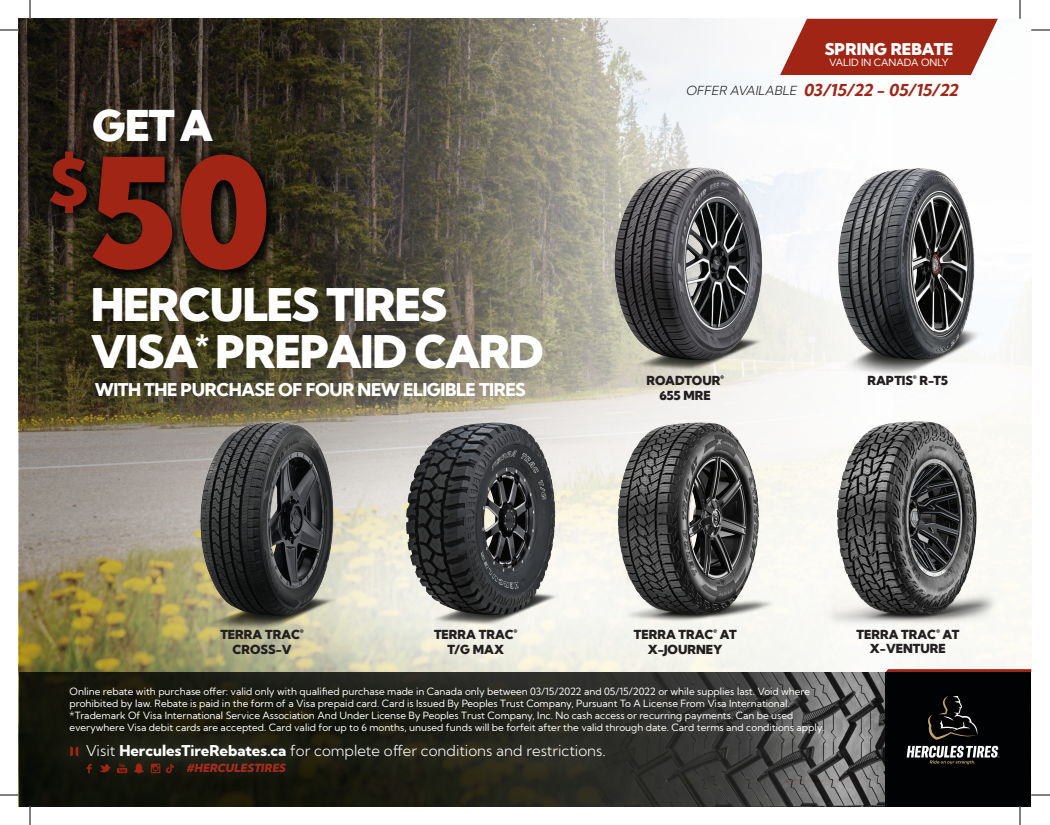
<style>
.page{position:relative;width:1050px;height:825px;background:#fff}
.page>*{position:absolute;margin:0;border:0;box-sizing:border-box;transform-origin:0 0}
.t1{font:151.25px "Kumbh Sans";color:#a12514}
.t2{font:45px/46.9px "Kumbh Sans";letter-spacing:-.025em;color:#fff}
.t3{font:42.5px "Kumbh Sans";color:#fff}
.t4{font:17.62px "Kumbh Sans";letter-spacing:-.025em;color:#fff}
.t5{font:italic 16.5px "Kumbh Sans";color:#a12514}
.t6{font:16.25px "Kumbh Sans";color:#fff}
.t7{font:15px "Kumbh Sans";color:#fff}
.t8{font:12.5px/14.8px "Kumbh Sans";color:#231f20;text-align:center}
.t9{font:italic 11.25px "Kumbh Sans";color:#a12514}
.t10{font:10px/12px "Kumbh Sans";color:#fff}
.s1{font-size:12.5px;color:#231f20}
</style>
<div class="page">
<img style="left:19px;top:19px;width:101px;height:653px">
<img style="left:120px;top:19px;width:911px;height:653px">
<svg style="left:36px;top:136px;width:246px;height:149px;background:#1b180f"></svg>
<svg style="left:780px;top:19px;width:218px;height:56px;background:#ac3f30"></svg>
<svg style="left:19px;top:672px;width:560px;height:134px;background:#1b1b12"></svg>
<img style="left:579px;top:672px;width:307px;height:134px">
<div style="left:886px;top:672px;width:145px;height:134px;background:#010203"></div>
<svg style="left:907px;top:695px;width:92px;height:69px"></svg>
<svg style="left:886px;top:669px;width:145px;height:3px"></svg>
<img style="left:595px;top:146px;width:190px;height:232px">
<img style="left:595px;top:400px;width:190px;height:232px">
<img style="left:388px;top:401px;width:187px;height:231px">
<img style="left:174px;top:401px;width:188px;height:231px">
<img style="left:818px;top:169px;width:168px;height:208px">
<img style="left:814px;top:417px;width:185px;height:215px">
<div style="left:46px;top:720px;width:579px;height:62px;background:#fff;opacity:.5"></div>
<svg style="left:70px;top:746px;width:8px;height:10px"></svg>
<svg style="left:134px;top:763px;width:10px;height:10px"></svg>
<svg style="left:117px;top:763px;width:10px;height:10px"></svg>
<svg style="left:151px;top:764px;width:9px;height:9px"></svg>
<svg style="left:87px;top:764px;width:5px;height:9px"></svg>
<svg style="left:99px;top:764px;width:12px;height:10px"></svg>
<svg style="left:166px;top:764px;width:8px;height:9px"></svg>
<svg style="left:0;top:30px;width:19px;height:1px"></svg>
<svg style="left:1031px;top:30px;width:19px;height:1px"></svg>
<svg style="left:0;top:795px;width:19px;height:1px"></svg>
<svg style="left:1031px;top:795px;width:19px;height:1px"></svg>
<svg style="left:30px;top:0;width:1px;height:19px"></svg>
<svg style="left:30px;top:806px;width:1px;height:19px"></svg>
<svg style="left:1020px;top:0;width:1px;height:19px"></svg>
<svg style="left:1020px;top:806px;width:1px;height:19px"></svg>
<h3 class="t6" style="left:825px;top:39px;width:130px">SPRING REBATE</h3>
<p class="t10" style="left:829px;top:57px;width:121px">VALID IN CANADA ONLY</p>
<h3 class="t3" style="left:92px;top:99px;width:122px">GET A</h3>
<h1 class="t1" style="left:49px;top:118px;width:223px"><sup>$</sup>50</h1>
<h2 class="t2" style="left:91px;top:281px;width:454px">HERCULES TIRES<br>VISA<sup>*</sup> PREPAID CARD</h2>
<h3 class="t4" style="left:95px;top:379px;width:433px">WITH THE PURCHASE OF FOUR NEW ELIGIBLE TIRES</h3>
<h3 class="t5" style="left:686px;top:79px;width:277px"><span class="s1">OFFER AVAILABLE</span> 03/15/22 - 05/15/22</h3>
<p class="t8" style="left:646px;top:373px;width:79px">ROADTOUR<sup>®<br></sup>655 MRE</p>
<p class="t8" style="left:868px;top:373px;width:82px">RAPTIS<sup>®</sup> R-T5</p>
<p class="t8" style="left:220px;top:627px;width:85px">TERRA TRAC<sup>®<br></sup>CROSS-V</p>
<p class="t8" style="left:434px;top:627px;width:85px">TERRA TRAC<sup>®<br></sup>T/G MAX</p>
<p class="t8" style="left:634px;top:627px;width:104px">TERRA TRAC<sup>®</sup> AT<br>X-JOURNEY</p>
<p class="t8" style="left:856px;top:627px;width:104px">TERRA TRAC<sup>®</sup> AT<br>X-VENTURE</p>
<p class="t10" style="left:70px;top:686px;width:756px">Online rebate with purchase offer: valid only with qualified purchase made in Canada only between 03/15/2022 and 05/15/2022 or while supplies last. Void where prohibited by law. Rebate is paid in the form of a Visa prepaid card. Card is Issued By Peoples Trust Company, Pursuant To A License From Visa International. *Trademark Of Visa International Service Association And Under License By Peoples Trust Company, Inc. No cash access or recurring payments. Can be used everywhere Visa debit cards are accepted. Card valid for up to 6 months, unused funds will be forfeit after the valid through date. Card terms and conditions apply.</p>
<h3 class="t7" style="left:86px;top:742px;width:521px">Visit HerculesTireRebates.ca for complete offer conditions and restrictions.</h3>
<p class="t9" style="left:187px;top:761px;width:103px">#HERCULESTIRES</p>
</div>
